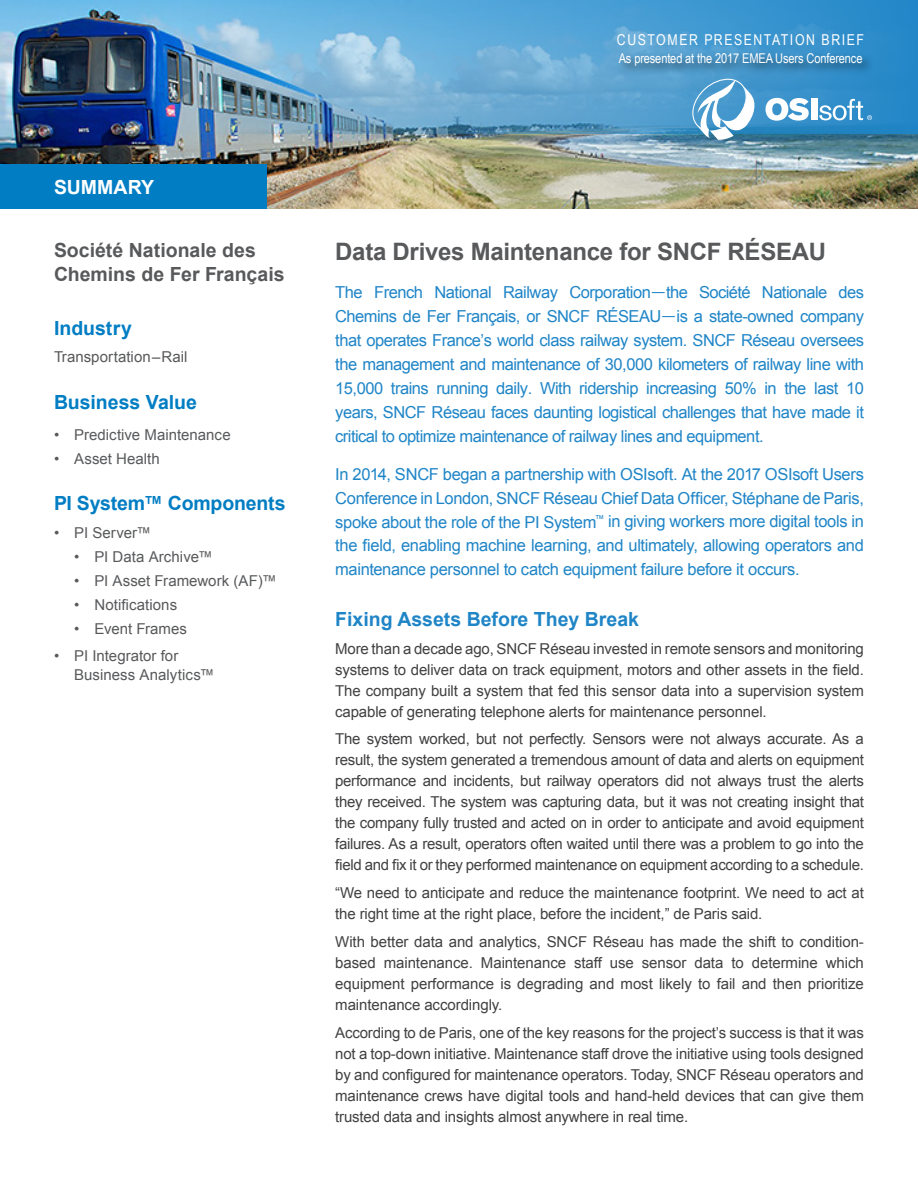
<style>
.page{position:relative;width:918px;height:1188px;background:#fff}
.page>*{position:absolute;margin:0;border:0;box-sizing:border-box;transform-origin:0 0}
.t1{font:700 24px "Arial";letter-spacing:-.01em;color:#58595b}
.t2{font:700 19.5px "Arial";letter-spacing:-.005em;color:#007dc3}
.t3{font:700 19.5px/24px "Arial";color:#58595b}
.t4{font:700 19.5px "Arial";color:#1f85c7}
.t5{font:700 19.5px "Arial";color:#fff}
.t6{font:16.5px/24px "Arial";letter-spacing:-.03em;color:#1f85c7;text-align:justify}
.t7{font:15px/21px "Arial";letter-spacing:-.01em;color:#414042;text-align:justify}
.t8{font:15px/19.5px "Arial";letter-spacing:.005em;color:#58595b}
.t9{font:15px "Arial Narrow";letter-spacing:.1em;color:#fff}
.t10{font:13.5px "Arial Narrow";letter-spacing:-.01em;color:#fff}
.s1{font-family:"Proxima Nova"}
</style>
<div class="page">
<img style="left:0;top:134px;width:918px;height:75px">
<img style="left:0;top:0;width:918px;height:134px">
<div style="left:616px;top:50px;width:258px;height:28px;background:#000;opacity:.6"></div>
<svg style="left:689px;top:78px;width:68px;height:62px"></svg>
<svg style="left:766px;top:98px;width:43px;height:23px"></svg>
<div style="left:811px;top:99px;width:6px;height:21px;background:#fff"></div>
<svg style="left:819px;top:99px;width:53px;height:21px"></svg>
<div style="left:0;top:165px;width:267px;height:44px;background:#007dc3"></div>
<h2 class="t5" style="left:54px;top:174px;width:102px">SUMMARY</h2>
<h2 class="t3" style="left:54px;top:239px;width:232px">Société Nationale des<br>Chemins de Fer Français</h2>
<h2 class="t2" style="left:54px;top:315px;width:79px">Industry</h2>
<p class="t8" style="left:54px;top:347px;width:135px">Transportation – Rail</p>
<h2 class="t2" style="left:54px;top:389px;width:145px">Business Value</h2>
<p class="t8" style="left:54px;top:425px;width:178px">• Predictive Maintenance</p>
<p class="t8" style="left:54px;top:449px;width:107px">• Asset Health</p>
<h2 class="t2" style="left:54px;top:490px;width:233px">PI System™ Components</h2>
<p class="t8" style="left:54px;top:523px;width:99px">• PI Server™</p>
<p class="t8" style="left:74px;top:547px;width:140px">• PI Data Archive™</p>
<p class="t8" style="left:74px;top:571px;width:204px">• PI Asset Framework (AF)™</p>
<p class="t8" style="left:74px;top:595px;width:104px">• Notifications</p>
<p class="t8" style="left:74px;top:619px;width:114px">• Event Frames</p>
<p class="t8" style="left:74px;top:646px;width:142px;text-indent:-20px">• PI Integrator for<br>Business Analytics™</p>
<p class="t9" style="left:617px;top:28px;width:249px">CUSTOMER PRESENTATION BRIEF</p>
<p class="t10" style="left:619px;top:49px;width:245px">As presented at the 2017 EMEA Users Conference</p>
<h1 class="t1" style="left:335px;top:236px;width:492px">Data Drives Maintenance for SNCF RÉSEAU</h1>
<p class="t6" style="left:335px;top:280px;width:530px">The French National Railway Corporation <span class="s1">—</span> the Société Nationale des Chemins de Fer Français, or SNCF RÉSEAU<span class="s1">—</span> is a state-owned company that operates France’s world class railway system. SNCF Réseau oversees the management and maintenance of 30,000 kilometers of railway line with 15,000 trains running daily. With ridership increasing 50% in the last 10 years, SNCF Réseau faces daunting logistical challenges that have made it critical to optimize maintenance of railway lines and equipment.</p>
<p class="t6" style="left:335px;top:462px;width:530px">In 2014, SNCF began a partnership with OSIsoft. At the 2017 OSIsoft Users Conference in London, SNCF Réseau Chief Data Officer, Stéphane de Paris, spoke about the role of the PI System<sup>™</sup> in giving workers more digital tools in the field, enabling machine learning, and ultimately, allowing operators and maintenance personnel to catch equipment failure before it occurs.</p>
<h2 class="t4" style="left:335px;top:606px;width:305px">Fixing Assets Before They Break</h2>
<p class="t7" style="left:335px;top:638px;width:530px">More than a decade ago, SNCF Réseau invested in remote sensors and monitoring systems to deliver data on track equipment, motors and other assets in the field.<br>The company built a system that fed this sensor data into a supervision system capable of generating telephone alerts for maintenance personnel.</p>
<p class="t7" style="left:335px;top:729px;width:530px">The system worked, but not perfectly. Sensors were not always accurate. As a result, the system generated a tremendous amount of data and alerts on equipment performance and incidents, but railway operators did not always trust the alerts they received. The system was capturing data, but it was not creating insight that the company fully trusted and acted on in order to anticipate and avoid equipment failures. As a result, operators often waited until there was a problem to go into the field and fix it or they performed maintenance on equipment according to a schedule.</p>
<p class="t7" style="left:335px;top:883px;width:530px">“We need to anticipate and reduce the maintenance footprint. We need to act at the right time at the right place, before the incident,” de Paris said.</p>
<p class="t7" style="left:335px;top:931px;width:530px">With better data and analytics, SNCF Réseau has made the shift to condition&shy;based maintenance. Maintenance staff use sensor data to determine which equipment performance is degrading and most likely to fail and then prioritize maintenance accordingly.</p>
<p class="t7" style="left:335px;top:1022px;width:530px">According to de Paris, one of the key reasons for the project’s success is that it was not a top-down initiative. Maintenance staff drove the initiative using tools designed by and configured for maintenance operators. Today, SNCF Réseau operators and maintenance crews have digital tools and hand-held devices that can give them trusted data and insights almost anywhere in real time.</p>
</div>
